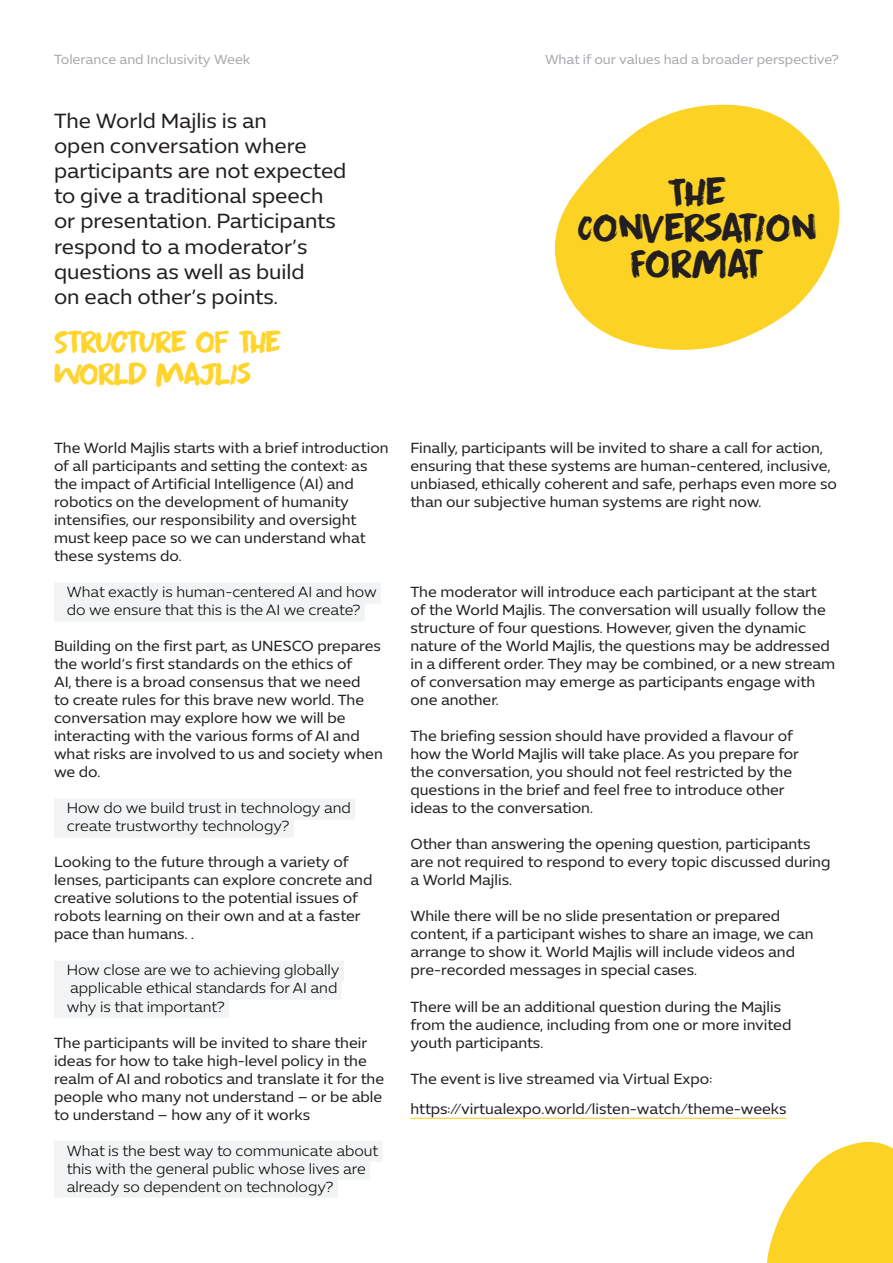
<style>
.page{position:relative;width:893px;height:1263px;background:#fff}
.page>*{position:absolute;margin:0;border:0;box-sizing:border-box;transform-origin:0 0}
.t1{font:40.5px/36px "Apex Brush DEMO";letter-spacing:-.035em;color:#231f20;text-align:center}
.t2{font:31.5px/31.8px "Apex Brush DEMO";letter-spacing:-.07em;color:#ffd42c}
.Intro{font:21px/25.2px "Expo Sans Std";color:#231f20}
.Intro-2{font:15px/18px "Expo Sans Std";color:#231f20}
.Questions_No_Back{font:300 15px "Expo Sans Std";color:#040503}
.t3{font:13.5px "Expo Sans Std";color:#a8a9ad}
</style>
<div class="page">
<svg style="left:767px;top:1141px;width:126px;height:122px"></svg>
<hr style="left:410px;top:1118px;width:376px;height:1px;background:#ffd42c">
<svg style="left:555px;top:104px;width:285px;height:246px;fill:#fcd325"></svg>
<div style="left:54px;top:582px;width:327px;height:21px;background:#f2f3f4"></div>
<div style="left:54px;top:600px;width:311px;height:21px;background:#f2f3f4"></div>
<div style="left:54px;top:798px;width:301px;height:21px;background:#f2f3f4"></div>
<div style="left:54px;top:816px;width:240px;height:21px;background:#f2f3f4"></div>
<div style="left:54px;top:960px;width:290px;height:21px;background:#f2f3f4"></div>
<div style="left:54px;top:978px;width:288px;height:21px;background:#f2f3f4"></div>
<div style="left:54px;top:996px;width:175px;height:21px;background:#f2f3f4"></div>
<div style="left:54px;top:1140px;width:328px;height:21px;background:#f2f3f4"></div>
<div style="left:54px;top:1158px;width:316px;height:21px;background:#f2f3f4"></div>
<div style="left:54px;top:1176px;width:284px;height:21px;background:#f2f3f4"></div>
<p class="t3" style="left:54px;top:52px;width:198px">Tolerance and Inclusivity Week</p>
<p class="t3" style="left:545px;top:52px;width:295px">What if our values had a broader perspective?</p>
<p class="Intro" style="left:54px;top:108px;width:294px">The World Majlis is an<br>open conversation where participants are not expected to give a traditional speech or presentation. Participants respond to a moderator’s questions as well as build<br>on each other’s points.</p>
<p class="t2" style="left:54px;top:326px;width:229px">STRUCTURE OF THE<br>WORLD MAJLIS</p>
<p class="Intro-2" style="left:54px;top:439px;width:336px">The World Majlis starts with a brief introduction of all participants and setting the context: as the impact of Artificial Intelligence (AI) and robotics on the development of humanity intensifies, our responsibility and oversight must keep pace so we can understand what these systems do.</p>
<p class="Questions_No_Back" style="left:67px;top:584px;width:311px">What exactly is human-centered AI and how</p>
<p class="Questions_No_Back" style="left:67px;top:602px;width:295px">do we ensure that this is the AI we create?</p>
<p class="Intro-2" style="left:54px;top:637px;width:330px">Building on the first part, as UNESCO prepares the world’s first standards on the ethics of<br>AI, there is a broad consensus that we need<br>to create rules for this brave new world. The conversation may explore how we will be interacting with the various forms of AI and what risks are involved to us and society when we do.</p>
<p class="Questions_No_Back" style="left:67px;top:800px;width:286px">How do we build trust in technology and</p>
<p class="Questions_No_Back" style="left:67px;top:818px;width:224px">create trustworthy technology?</p>
<p class="Intro-2" style="left:54px;top:853px;width:320px">Looking to the future through a variety of lenses, participants can explore concrete and creative solutions to the potential issues of robots learning on their own and at a faster pace than humans. .</p>
<p class="Questions_No_Back" style="left:67px;top:962px;width:274px">How close are we to achieving globally</p>
<p class="Questions_No_Back" style="left:70px;top:980px;width:269px">applicable ethical standards for AI and</p>
<p class="Questions_No_Back" style="left:67px;top:998px;width:160px">why is that important?</p>
<p class="Intro-2" style="left:54px;top:1033px;width:332px">The participants will be invited to share their ideas for how to take high-level policy in the realm of AI and robotics and translate it for the people who many not understand – or be able to understand – how any of it works</p>
<p class="Questions_No_Back" style="left:67px;top:1142px;width:313px">What is the best way to communicate about</p>
<p class="Questions_No_Back" style="left:67px;top:1160px;width:301px">this with the general public whose lives are</p>
<p class="Questions_No_Back" style="left:67px;top:1178px;width:268px">already so dependent on technology?</p>
<p class="t1" style="left:577px;top:173px;width:241px">THE<br>CONVERSATION<br>FORMAT</p>
<p class="Intro-2" style="left:410px;top:439px;width:428px">Finally, participants will be invited to share a call for action, ensuring that these systems are human-centered, inclusive, unbiased, ethically coherent and safe, perhaps even more so than our subjective human systems are right now.</p>
<p class="Intro-2" style="left:410px;top:583px;width:426px">The moderator will introduce each participant at the start of the World Majlis. The conversation will usually follow the structure of four questions. However, given the dynamic nature of the World Majlis, the questions may be addressed in a different order. They may be combined, or a new stream of conversation may emerge as participants engage with one another.</p>
<p class="Intro-2" style="left:410px;top:727px;width:390px">The briefing session should have provided a flavour of how the World Majlis will take place. As you prepare for the conversation, you should not feel restricted by the questions in the brief and feel free to introduce other ideas to the conversation.</p>
<p class="Intro-2" style="left:410px;top:835px;width:422px">Other than answering the opening question, participants are not required to respond to every topic discussed during a World Majlis.</p>
<p class="Intro-2" style="left:410px;top:907px;width:405px">While there will be no slide presentation or prepared content, if a participant wishes to share an image, we can arrange to show it. World Majlis will include videos and pre-recorded messages in special cases.</p>
<p class="Intro-2" style="left:410px;top:997px;width:383px">There will be an additional question during the Majlis from the audience, including from one or more invited youth participants.</p>
<p class="Intro-2" style="left:410px;top:1069px;width:303px">The event is live streamed via Virtual Expo:</p>
<p class="Intro-2" style="left:410px;top:1099px;width:378px">https://virtualexpo.world/listen-watch/theme-weeks</p>
</div>
